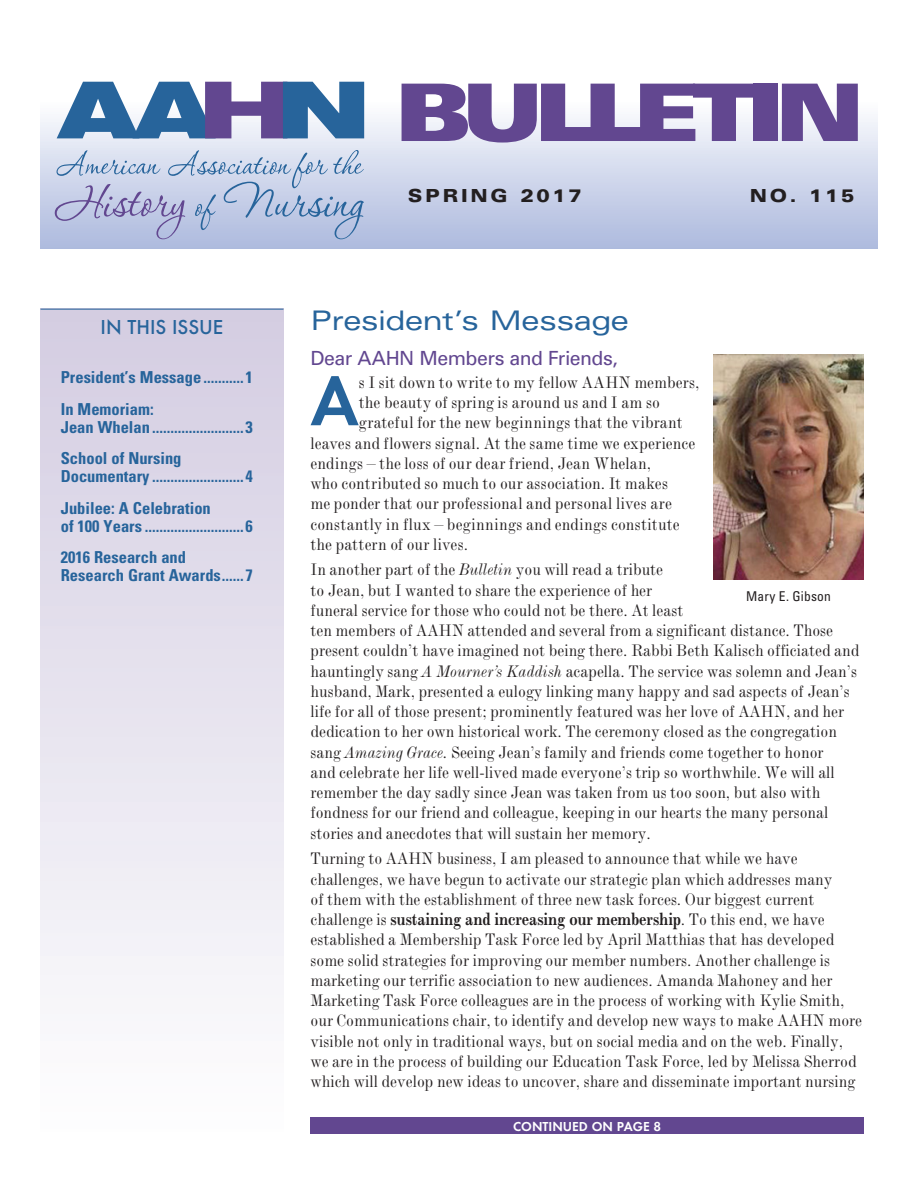
<style>
.page{position:relative;width:918px;height:1188px;background:#fff}
.page>*{position:absolute;margin:0;border:0;box-sizing:border-box;transform-origin:0 0}
.t1{font:900 expanded 79.5px "Univers";letter-spacing:-.11em;color:#624790}
.body_drop_cap{font:600 72.15px "Futura T";color:#27649b}
.headline18{font:expanded 27px "Univers";letter-spacing:-.02em;color:#27649b}
.t2{font:500 21px "Futura T";color:#27649b}
.headline_13{font:19.5px "Univers";letter-spacing:-.025em;color:#624790}
.body{font:condensed 18px/20.2px "Modern";color:#231f20}
.body_drop_cap-2{font:condensed 18px "Modern";letter-spacing:.01em;color:#231f20}
.Vol_Numetc{font:900 expanded 18px "Univers";letter-spacing:.15em;color:#231f20}
.Inside{font:700 condensed 16.5px/18px "Univers";color:#27649b}
.jump_line{font:600 13.5px "Futura T";color:#fff}
.t3{font:condensed 13.5px "Univers";letter-spacing:.015em;color:#231f20}
.s1{font-style:italic}
.s2{font-weight:700;font-stretch:normal}
</style>
<div class="page">
<div style="left:40px;top:309px;width:244px;height:832px;background:linear-gradient(to bottom,#d3cce1,#fefefe)"></div>
<div style="left:40px;top:102px;width:838px;height:146px;background:linear-gradient(to bottom,#fbfcfd,#adb9de)"></div>
<hr style="left:40px;top:309px;width:244px;height:1px;background:#27649b">
<svg style="left:57px;top:82px;width:307px;height:56px"></svg>
<svg style="left:55px;top:150px;width:309px;height:89px;background:#b9c4e0"></svg>
<div style="left:310px;top:1118px;width:554px;height:16px;background:#624790"></div>
<img style="left:713px;top:354px;width:151px;height:226px">
<p class="t2" style="left:101px;top:315px;width:124px">IN THIS ISSUE</p>
<p class="Inside" style="left:61px;top:368px;width:194px">President’s Message ...........1</p>
<p class="Inside" style="left:61px;top:400px;width:194px">In Memoriam:<br>Jean Whelan .........................3</p>
<p class="Inside" style="left:61px;top:449px;width:194px">School of Nursing<br>Documentary .........................4</p>
<p class="Inside" style="left:61px;top:499px;width:194px">Jubilee: A Celebration<br>of 100 Years ...........................6</p>
<p class="Inside" style="left:61px;top:548px;width:194px">2016 Research and<br>Research Grant Awards......7</p>
<p class="t1" style="left:394px;top:65px;width:471px">BULLETIN</p>
<p class="Vol_Numetc" style="left:408px;top:185px;width:176px">SPRING 2017</p>
<p class="Vol_Numetc" style="left:750px;top:185px;width:106px">NO. 115</p>
<p class="headline18" style="left:310px;top:305px;width:320px">President’s Message</p>
<p class="headline_13" style="left:310px;top:347px;width:309px">Dear AAHN Members and Friends,</p>
<p class="body_drop_cap" style="left:310px;top:358px;width:50px">A</p>
<p class="body_drop_cap-2" style="left:359px;top:372px;width:342px">s I sit down to write to my fellow AAHN members,</p>
<p class="body_drop_cap-2" style="left:359px;top:392px;width:303px">the beauty of spring is around us and I am so</p>
<p class="body_drop_cap-2" style="left:359px;top:412px;width:325px">grateful for the new beginnings that the vibrant</p>
<p class="body_drop_cap-2" style="left:310px;top:433px;width:387px">leaves and flowers signal. At the same time we experience</p>
<p class="body_drop_cap-2" style="left:310px;top:453px;width:342px">endings – the loss of our dear friend, Jean Whelan,</p>
<p class="body_drop_cap-2" style="left:310px;top:473px;width:359px">who contributed so much to our association. It makes</p>
<p class="body_drop_cap-2" style="left:310px;top:493px;width:363px">me ponder that our professional and personal lives are</p>
<p class="body_drop_cap-2" style="left:310px;top:514px;width:371px">constantly in flux – beginnings and endings constitute</p>
<p class="body_drop_cap-2" style="left:310px;top:534px;width:159px">the pattern of our lives.</p>
<p class="body" style="left:310px;top:560px;width:550px">In another part of the <span class="s1">Bulletin</span> you will read a tribute<br>to Jean, but I wanted to share the experience of her<br>funeral service for those who could not be there. At least<br>ten members of AAHN attended and several from a significant distance. Those present couldn’t have imagined not being there. Rabbi Beth Kalisch officiated and hauntingly sang <span class="s1">A Mourner’s Kaddish</span> acapella. The service was solemn and Jean’s husband, Mark, presented a eulogy linking many happy and sad aspects of Jean’s life for all of those present; prominently featured was her love of AAHN, and her dedication to her own historical work. The ceremony closed as the congregation sang <span class="s1">Amazing Grace.</span> Seeing Jean’s family and friends come together to honor<br>and celebrate her life well-lived made everyone’s trip so worthwhile. We will all remember the day sadly since Jean was taken from us too soon, but also with fondness for our friend and colleague, keeping in our hearts the many personal stories and anecdotes that will sustain her memory.</p>
<p class="body" style="left:310px;top:849px;width:553px">Turning to AAHN business, I am pleased to announce that while we have challenges, we have begun to activate our strategic plan which addresses many<br>of them with the establishment of three new task forces. Our biggest current challenge is <span class="s2">sustaining and increasing our membership</span>. To this end, we have established a Membership Task Force led by April Matthias that has developed some solid strategies for improving our member numbers. Another challenge is marketing our terrific association to new audiences. Amanda Mahoney and her Marketing Task Force colleagues are in the process of working with Kylie Smith, our Communications chair, to identify and develop new ways to make AAHN more visible not only in traditional ways, but on social media and on the web. Finally, we are in the process of building our Education Task Force, led by Melissa Sherrod which will develop new ideas to uncover, share and disseminate important nursing</p>
<p class="t3" style="left:746px;top:587px;width:86px">Mary E. Gibson</p>
<p class="jump_line" style="left:513px;top:1119px;width:150px">CONTINUED ON PAGE 8</p>
</div>
